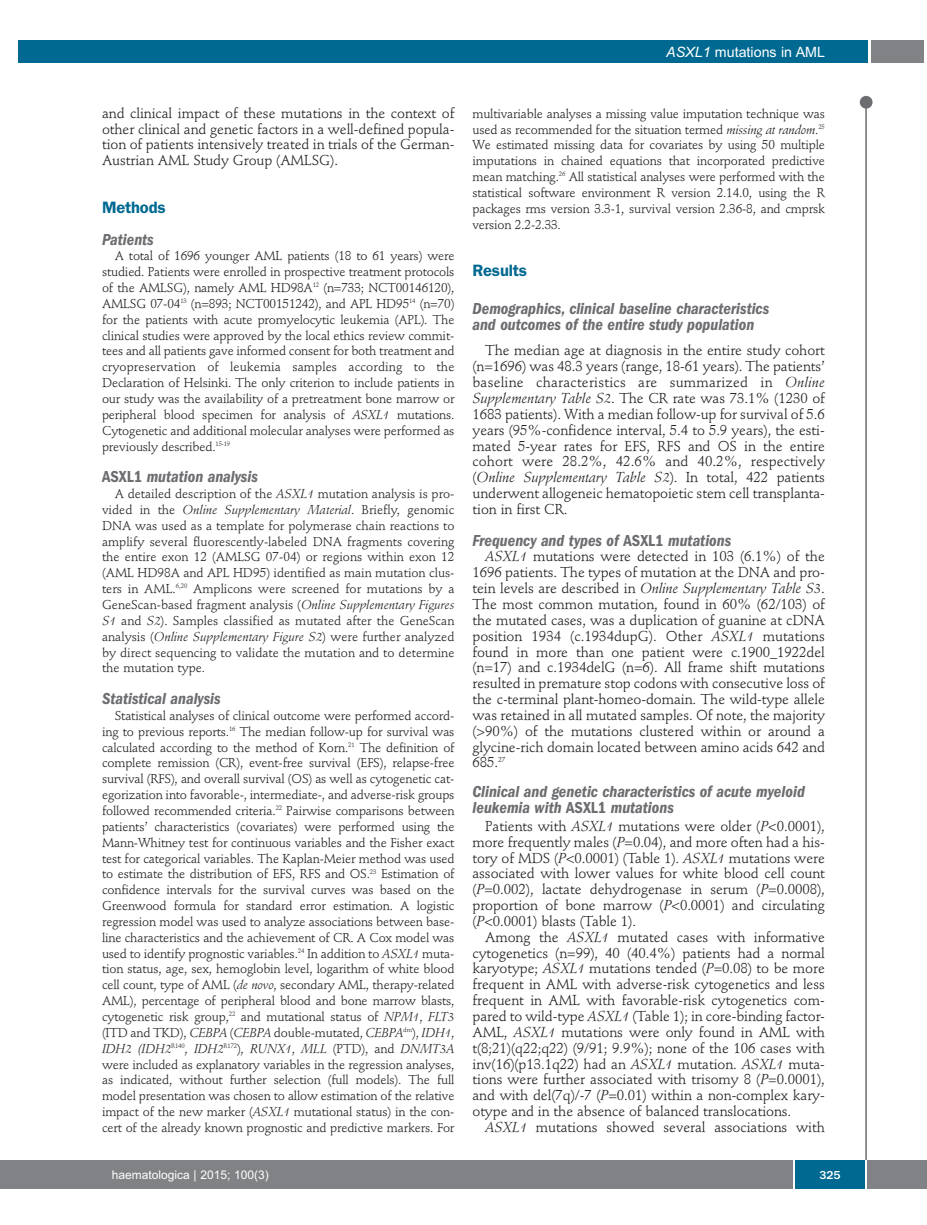
<style>
.page{position:relative;width:927px;height:1225px;background:#fff}
.page>*{position:absolute;margin:0;border:0;box-sizing:border-box;transform-origin:0 0}
.t1{font:italic 600 condensed 16.5px/16.5px "Franklin Gothic";color:#6c6d70}
.t2{font:600 16.5px "Franklin Gothic";letter-spacing:-.01em;color:#006991}
.t3{font:14.25px/15.9px "Stempel Schneidler";letter-spacing:-.005em;color:#231f20;text-align:justify}
.t4{font:14.25px "Arial";color:#fff}
.t5{font:12.75px/15.9px "Stempel Schneidler";letter-spacing:-.01em;color:#231f20;text-align:justify}
.t6{font:12px "Arial";color:#fff}
.t7{font:500 12px "Franklin Gothic";color:#fff}
.s1{font-style:italic}
.s2{font-style:normal}
</style>
<div class="page">
<div style="left:860px;top:96px;width:12px;height:13px;background:#6c6d70;border-radius:50%"></div>
<hr style="left:865px;top:98px;width:2px;height:1062px;background:#6c6d70">
<div style="left:871px;top:40px;width:52px;height:22px;background:#808285"></div>
<div style="left:18px;top:40px;width:849px;height:22px;background:#006991"></div>
<div style="left:17px;top:1160px;width:910px;height:28px;background:#808285"></div>
<div style="left:795px;top:1160px;width:70px;height:28px;background:#006991"></div>
<hr style="left:793px;top:1160px;width:2px;height:28px;background:#fff">
<hr style="left:865px;top:1160px;width:2px;height:28px;background:#fff">
<div style="left:0;top:1160px;width:18px;height:28px;background:#808285"></div>
<p class="t4" style="left:666px;top:44px;width:160px"><span class="s1">ASXL1</span> mutations in AML</p>
<p class="t3" style="left:102px;top:106px;width:354px">and clinical impact of these mutations in the context of other clinical and genetic factors in a well-defined popula&shy;tion of patients intensively treated in trials of the German-Austrian AML Study Group (AMLSG).</p>
<p class="t2" style="left:102px;top:201px;width:65px">Methods</p>
<p class="t1" style="left:102px;top:232px;width:53px">Patients</p>
<p class="t5" style="left:102px;top:249px;width:354px;text-indent:13px">A total of 1696 younger AML patients (18 to 61 years) were studied. Patients were enrolled in prospective treatment protocols of the AMLSG), namely AML HD98A<sup>12</sup> (n=733; NCT00146120), AMLSG 07-04<sup>13</sup> (n=893; NCT00151242), and APL HD95<sup>14</sup> (n=70) for the patients with acute promyelocytic leukemia (APL). The clinical studies were approved by the local ethics review commit&shy;tees and all patients gave informed consent for both treatment and cryopreservation of leukemia samples according to the Declaration of Helsinki. The only criterion to include patients in our study was the availability of a pretreatment bone marrow or peripheral blood specimen for analysis of <span class="s1">ASXL1</span> mutations.<br>Cytogenetic and additional molecular analyses were performed as previously described.<sup>15-19</sup></p>
<p class="t1" style="left:102px;top:469px;width:157px"><span class="s2">ASXL1</span> mutation analysis</p>
<p class="t5" style="left:102px;top:487px;width:354px;text-indent:13px">A detailed description of the <span class="s1">ASXL1</span> mutation analysis is pro&shy;vided in the <span class="s1">Online Supplementary Material</span>. Briefly, genomic DNA was used as a template for polymerase chain reactions to amplify several fluorescently-labeled DNA fragments covering the entire exon 12 (AMLSG 07-04) or regions within exon 12 (AML HD98A and APL HD95) identified as main mutation clus&shy;ters in AML.<sup>6,20</sup> Amplicons were screened for mutations by a GeneScan-based fragment analysis (<span class="s1">Online Supplementary Figures S1</span> and <span class="s1">S2</span>). Samples classified as mutated after the GeneScan analysis (<span class="s1">Online Supplementary Figure S2</span>) were further analyzed by direct sequencing to validate the mutation and to determine the mutation type.</p>
<p class="t1" style="left:102px;top:691px;width:120px">Statistical analysis</p>
<p class="t5" style="left:102px;top:709px;width:354px;text-indent:13px">Statistical analyses of clinical outcome were performed accord&shy;ing to previous reports.<sup>16</sup> The median follow-up for survival was calculated according to the method of Korn.<sup>21</sup> The definition of complete remission (CR), event-free survival (EFS), relapse-free survival (RFS), and overall survival (OS) as well as cytogenetic cat&shy;egorization into favorable-, intermediate-, and adverse-risk groups followed recommended criteria.<sup>22</sup> Pairwise comparisons between patients’ characteristics (covariates) were performed using the Mann-Whitney test for continuous variables and the Fisher exact test for categorical variables. The Kaplan-Meier method was used to estimate the distribution of EFS, RFS and OS.<sup>23</sup> Estimation of confidence intervals for the survival curves was based on the Greenwood formula for standard error estimation. A logistic regression model was used to analyze associations between base&shy;line characteristics and the achievement of CR. A Cox model was used to identify prognostic variables.<sup>24</sup> In addition to <span class="s1">ASXL1</span> muta&shy;tion status, age, sex, hemoglobin level, logarithm of white blood cell count, type of AML (<span class="s1">de novo</span>, secondary AML, therapy-related AML), percentage of peripheral blood and bone marrow blasts, cytogenetic risk group,<sup>22</sup> and mutational status of <span class="s1">NPM1</span>, <span class="s1">FLT3 </span>(ITD and TKD), <span class="s1">CEBPA</span> (<span class="s1">CEBPA</span> double-mutated, <span class="s1">CEBPA</span><sup>dm</sup>), <span class="s1">IDH1</span>, <span class="s1">IDH2 (IDH2</span><sup>R140</sup>, <span class="s1">IDH2</span><sup>R172</sup>), <span class="s1">RUNX1</span>, <span class="s1">MLL</span> (PTD), and <span class="s1">DNMT3A </span>were included as explanatory variables in the regression analyses, as indicated, without further selection (full models). The full model presentation was chosen to allow estimation of the relative impact of the new marker (<span class="s1">ASXL1</span> mutational status) in the con&shy;cert of the already known prognostic and predictive markers. For</p>
<p class="t5" style="left:472px;top:107px;width:354px">multivariable analyses a missing value imputation technique was used as recommended for the situation termed <span class="s1">missing at random</span>.<sup>25<br></sup>We estimated missing data for covariates by using 50 multiple imputations in chained equations that incorporated predictive mean matching.<sup>26</sup> All statistical analyses were performed with the statistical software environment R version 2.14.0, using the R packages rms version 3.3-1, survival version 2.36-8, and cmprsk version 2.2-2.33.</p>
<p class="t2" style="left:472px;top:265px;width:56px">Results</p>
<p class="t1" style="left:472px;top:301px;width:298px">Demographics, clinical baseline characteristics and outcomes of the entire study population</p>
<p class="t3" style="left:472px;top:344px;width:354px;text-indent:13px">The median age at diagnosis in the entire study cohort (n=1696) was 48.3 years (range, 18-61 years). The patients’ baseline characteristics are summarized in <span class="s1">Online Supplementary Table S2</span>. The CR rate was 73.1% (1230 of 1683 patients). With a median follow-up for survival of 5.6 years (95%-confidence interval, 5.4 to 5.9 years), the esti&shy;mated 5-year rates for EFS, RFS and OS in the entire cohort were 28.2%, 42.6% and 40.2%, respectively (<span class="s1">Online Supplementary Table S2</span>). In total, 422 patients underwent allogeneic hematopoietic stem cell transplanta&shy;tion in first CR.</p>
<p class="t1" style="left:472px;top:533px;width:260px">Frequency and types of <span class="s2">ASXL1</span> mutations</p>
<p class="t3" style="left:472px;top:550px;width:354px;text-indent:13px"><span class="s1">ASXL1</span> mutations were detected in 103 (6.1%) of the 1696 patients. The types of mutation at the DNA and pro&shy;tein levels are described in <span class="s1">Online Supplementary Table S3</span>.<br>The most common mutation, found in 60% (62/103) of the mutated cases, was a duplication of guanine at cDNA position 1934 (c.1934dupG). Other <span class="s1">ASXL1</span> mutations found in more than one patient were c.1900_1922del (n=17) and c.1934delG (n=6). All frame shift mutations resulted in premature stop codons with consecutive loss of the c-terminal plant-homeo-domain. The wild-type allele was retained in all mutated samples. Of note, the majority (&gt;90%) of the mutations clustered within or around a glycine-rich domain located between amino acids 642 and 685.<sup>27</sup></p>
<p class="t1" style="left:472px;top:784px;width:334px">Clinical and genetic characteristics of acute myeloid leukemia with <span class="s2">ASXL1</span> mutations</p>
<p class="t3" style="left:472px;top:819px;width:354px;text-indent:13px">Patients with <span class="s1">ASXL1</span> mutations were older (<span class="s1">P</span>&lt;0.0001), more frequently males (<span class="s1">P</span>=0.04), and more often had a his&shy;tory of MDS (<span class="s1">P</span>&lt;0.0001) (Table 1). <span class="s1">ASXL1</span> mutations were associated with lower values for white blood cell count (<span class="s1">P</span>=0.002), lactate dehydrogenase in serum (<span class="s1">P</span>=0.0008), proportion of bone marrow (<span class="s1">P</span>&lt;0.0001) and circulating (<span class="s1">P</span>&lt;0.0001) blasts (Table 1).</p>
<p class="t3" style="left:472px;top:930px;width:354px;text-indent:13px">Among the <span class="s1">ASXL1</span> mutated cases with informative cytogenetics (n=99), 40 (40.4%) patients had a normal karyotype; <span class="s1">ASXL1</span> mutations tended (<span class="s1">P</span>=0.08) to be more frequent in AML with adverse-risk cytogenetics and less frequent in AML with favorable-risk cytogenetics com&shy;pared to wild-type <span class="s1">ASXL1</span> (Table 1); in core-binding factor-AML, <span class="s1">ASXL1</span> mutations were only found in AML with t(8;21)(q22;q22) (9/91; 9.9%); none of the 106 cases with inv(16)(p13.1q22) had an <span class="s1">ASXL1</span> mutation. <span class="s1">ASXL1</span> muta&shy;tions were further associated with trisomy 8 (<span class="s1">P</span>=0.0001), and with del(7q)/-7 (<span class="s1">P</span>=0.01) within a non-complex kary&shy;otype and in the absence of balanced translocations.</p>
<p class="t3" style="left:485px;top:1120px;width:341px"><span class="s1">ASXL1</span> mutations showed several associations with</p>
<p class="t6" style="left:112px;top:1167px;width:158px">haematologica | 2015; 100(3)</p>
<p class="t7" style="left:819px;top:1167px;width:23px">325</p>
</div>
